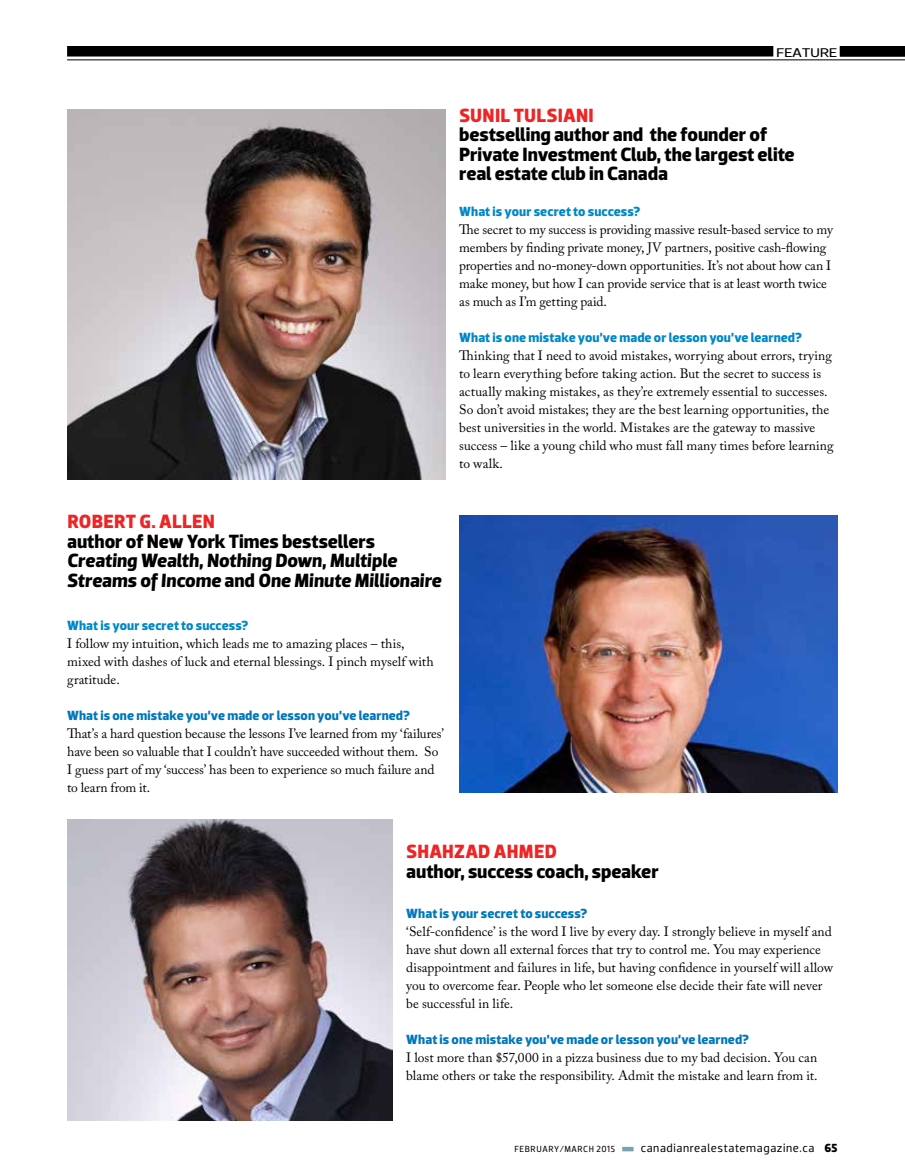
<style>
.page{position:relative;width:905px;height:1175px;background:#fff}
.page>*{position:absolute;margin:0;border:0;box-sizing:border-box;transform-origin:0 0}
.t1{font:700 19.5px/19.5px "Dobra";letter-spacing:-.005em;color:#000}
.t2{font:italic 700 19.5px/19.5px "Dobra";letter-spacing:-.005em;color:#000}
.t3{font:700 19.5px "Dobra";letter-spacing:.01em;color:#ee2524}
.t4{font:13.5px/18px "Adobe Caslon Pro";letter-spacing:-.005em;color:#000}
.t5{font:700 13.5px "Dobra";letter-spacing:.005em;color:#0077bc}
.t6{font:700 13.5px "Dobra";letter-spacing:.005em;color:#0088c6}
.t7{font:12.9px "Dobra";letter-spacing:-.03em;color:#000;scale:1.3 1}
.t8{font:12px "Dobra";letter-spacing:.05em;color:#000}
.t9{font:9px "Dobra";letter-spacing:.065em;color:#000}
.s1{font-style:normal}
.s2{font-weight:700}
</style>
<div class="page">
<div style="left:622px;top:1146px;width:11px;height:5px;background:#79a0b3"></div>
<div style="left:67px;top:46px;width:837px;height:10px;background:#000"></div>
<hr style="left:67px;top:59px;width:837px;height:1px;background:#000">
<div style="left:773px;top:46px;width:66px;height:11px;background:#fff"></div>
<img style="left:459px;top:515px;width:378px;height:277px">
<img style="left:68px;top:110px;width:378px;height:369px">
<img style="left:68px;top:819px;width:325px;height:301px">
<p class="t7" style="left:776px;top:45px;width:49px">FEATURE</p>
<h1 class="t3" style="left:459px;top:104px;width:136px">SUNIL TULSIANI</h1>
<h1 class="t1" style="left:459px;top:125px;width:337px">bestselling author and the founder of<br>Private Investment Club, the largest elite real estate club in Canada</h1>
<p class="t6" style="left:459px;top:204px;width:183px">What is your secret to success?</p>
<p class="t4" style="left:459px;top:220px;width:375px">The secret to my success is providing massive result-based service to my members by finding private money, JV partners, positive cash-flowing properties and no-money-down opportunities. It’s not about how can I make money, but how I can provide service that is at least worth twice as much as I’m getting paid.</p>
<p class="t6" style="left:459px;top:329px;width:344px">What is one mistake you’ve made or lesson you’ve learned?</p>
<p class="t4" style="left:459px;top:346px;width:376px">Thinking that I need to avoid mistakes, worrying about errors, trying to learn everything before taking action. But the secret to success is actually making mistakes, as they’re extremely essential to successes.<br>So don’t avoid mistakes; they are the best learning opportunities, the best universities in the world. Mistakes are the gateway to massive success – like a young child who must fall many times before learning to walk.</p>
<h1 class="t3" style="left:67px;top:510px;width:149px">ROBERT G. ALLEN</h1>
<h1 class="t1" style="left:67px;top:531px;width:309px">author of New York Times bestsellers</h1>
<h1 class="t2" style="left:67px;top:551px;width:376px">Creating Wealth, Nothing Down, Multiple<br>Streams of Income <span class="s1">and</span> One Minute Millionaire</h1>
<p class="t6" style="left:67px;top:618px;width:183px">What is your secret to success?</p>
<p class="t4" style="left:67px;top:634px;width:368px">I follow my intuition, which leads me to amazing places – this, mixed with dashes of luck and eternal blessings. I pinch myself with gratitude.</p>
<p class="t5" style="left:67px;top:708px;width:344px">What is one mistake you’ve made or lesson you’ve learned?</p>
<p class="t4" style="left:67px;top:724px;width:378px">That’s a hard question because the lessons I’ve learned from my ‘failures’ have been so valuable that I couldn’t have succeeded without them. So I guess part of my ‘success’ has been to experience so much failure and to learn from it.</p>
<h1 class="t3" style="left:406px;top:840px;width:152px">SHAHZAD AHMED</h1>
<h1 class="t1" style="left:406px;top:861px;width:254px">author, success coach, speaker</h1>
<p class="t5" style="left:406px;top:906px;width:183px">What is your secret to success?</p>
<p class="t4" style="left:406px;top:922px;width:428px">‘Self-confidence’ is the word I live by every day. I strongly believe in myself and have shut down all external forces that try to control me. You may experience disappointment and failures in life, but having confidence in yourself will allow you to overcome fear. People who let someone else decide their fate will never be successful in life.</p>
<p class="t5" style="left:406px;top:1031px;width:344px">What is one mistake you’ve made or lesson you’ve learned?</p>
<p class="t4" style="left:406px;top:1048px;width:413px">I lost more than $57,000 in a pizza business due to my bad decision. You can blame others or take the responsibility. Admit the mistake and learn from it.</p>
<p class="t9" style="left:514px;top:1144px;width:102px">FEBRUARY/MARCH 2015</p>
<p class="t8" style="left:640px;top:1141px;width:198px">canadianrealestatemagazine.ca <span class="s2">65</span></p>
</div>
